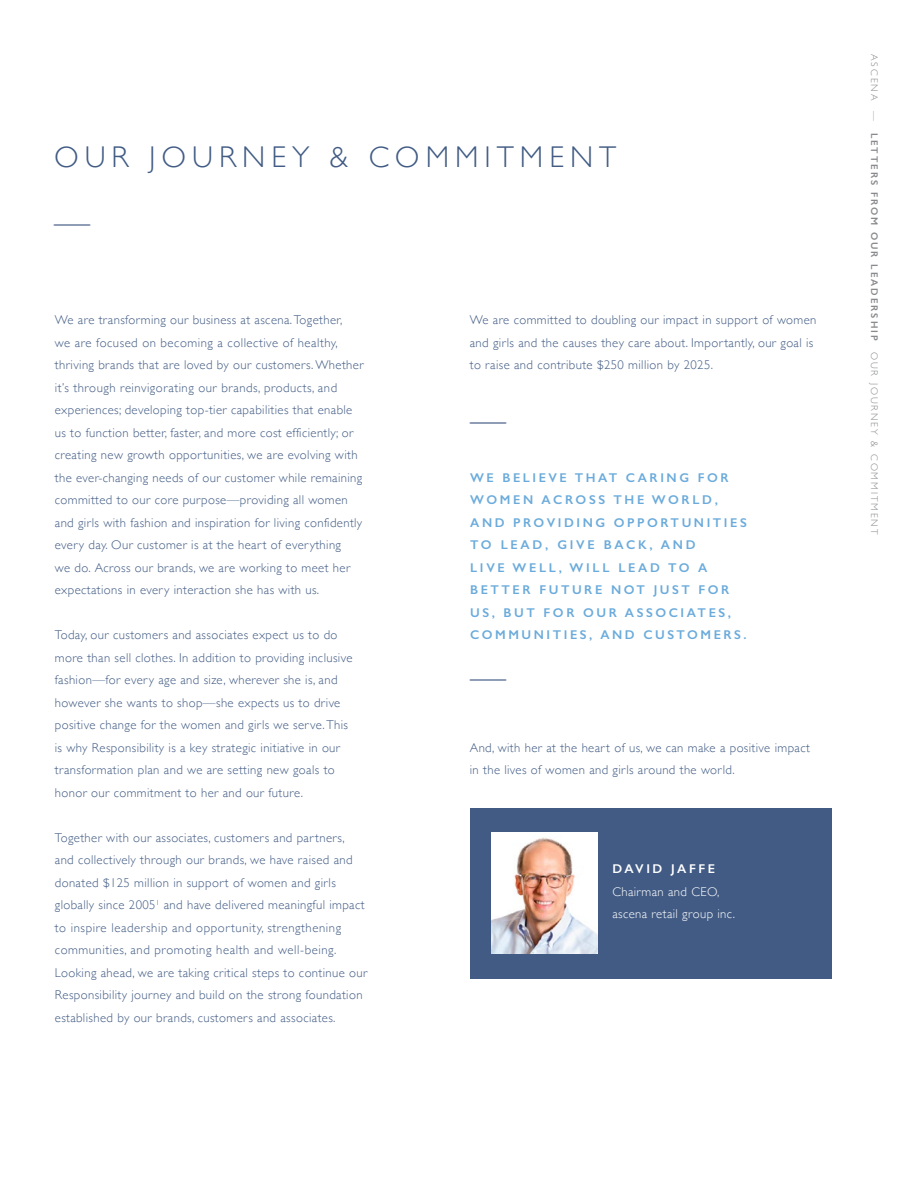
<style>
.page{position:relative;width:918px;height:1188px;background:#fff}
.page>*{position:absolute;margin:0;border:0;box-sizing:border-box;transform-origin:0 0}
.t1{font:300 36px "Gill Sans";color:#415b84}
.t2{font:300 30px "Gill Sans";letter-spacing:.2em;color:#415b84}
.t3{font:300 12.75px/22.5px "Gill Sans";letter-spacing:.03em;color:#415b84}
.t4{font:600 12.75px/22.5px "Gill Sans";letter-spacing:.2em;color:#6babdb}
.t5{font:300 12.75px/22.5px "Gill Sans";letter-spacing:.03em;color:#fff}
.t6{font:600 12.75px "Gill Sans";letter-spacing:.2em;color:#fff}
.t7{font:300 9.75px "Gill Sans";letter-spacing:.2em;color:#888a8d}
.s1{font-weight:600}
</style>
<div class="page">
<div style="left:470px;top:808px;width:362px;height:171px;background:#415b84"></div>
<img style="left:491px;top:832px;width:106px;height:122px">
<h2 class="t2" style="left:54px;top:133px;width:564px">OUR JOURNEY &amp; COMMITMENT</h2>
<h1 class="t1" style="left:54px;top:194px;width:37px">—</h1>
<p class="t3" style="left:55px;top:308px;width:310px">We are transforming our business at ascena. Together,<br>we are focused on becoming a collective of healthy, thriving brands that are loved by our customers. Whether it’s through reinvigorating our brands, products, and experiences; developing top-tier capabilities that enable us to function better, faster, and more cost efficiently; or creating new growth opportunities, we are evolving with the ever-changing needs of our customer while remaining committed to our core purpose—providing all women and girls with fashion and inspiration for living confidently every day. Our customer is at the heart of everything<br>we do. Across our brands, we are working to meet her expectations in every interaction she has with us.</p>
<p class="t3" style="left:55px;top:623px;width:299px">Today, our customers and associates expect us to do more than sell clothes. In addition to providing inclusive fashion—for every age and size, wherever she is, and however she wants to shop—she expects us to drive positive change for the women and girls we serve. This is why Responsibility is a key strategic initiative in our transformation plan and we are setting new goals to honor our commitment to her and our future.</p>
<p class="t3" style="left:55px;top:826px;width:314px">Together with our associates, customers and partners,<br>and collectively through our brands, we have raised and donated $125 million in support of women and girls globally since 2005<sup>1</sup> and have delivered meaningful impact to inspire leadership and opportunity, strengthening communities, and promoting health and well-being.<br>Looking ahead, we are taking critical steps to continue our Responsibility journey and build on the strong foundation established by our brands, customers and associates.</p>
<p class="t3" style="left:470px;top:308px;width:348px">We are committed to doubling our impact in support of women and girls and the causes they care about. Importantly, our goal is to raise and contribute $250 million by 2025.</p>
<h1 class="t1" style="left:470px;top:392px;width:37px">—</h1>
<p class="t4" style="left:470px;top:466px;width:278px">WE BELIEVE THAT CARING FOR<br>WOMEN ACROSS THE WORLD,<br>AND PROVIDING OPPORTUNITIES<br>TO LEAD, GIVE BACK, AND<br>LIVE WELL, WILL LEAD TO A<br>BETTER FUTURE NOT JUST FOR<br>US, BUT FOR OUR ASSOCIATES,<br>COMMUNITIES, AND CUSTOMERS.</p>
<h1 class="t1" style="left:470px;top:649px;width:37px">—</h1>
<p class="t3" style="left:470px;top:736px;width:342px">And, with her at the heart of us, we can make a positive impact in the lives of women and girls around the world.</p>
<p class="t6" style="left:612px;top:861px;width:104px">DAVID JAFFE</p>
<p class="t5" style="left:612px;top:880px;width:124px">Chairman and CEO, ascena retail group inc.</p>
<p class="t7" style="left:882px;top:54px;width:482px;rotate:90deg">ASCENA — <span class="s1">LETTERS FROM OUR LEADERSHIP</span> OUR JOURNEY &amp; COMMITMENT</p>
</div>
